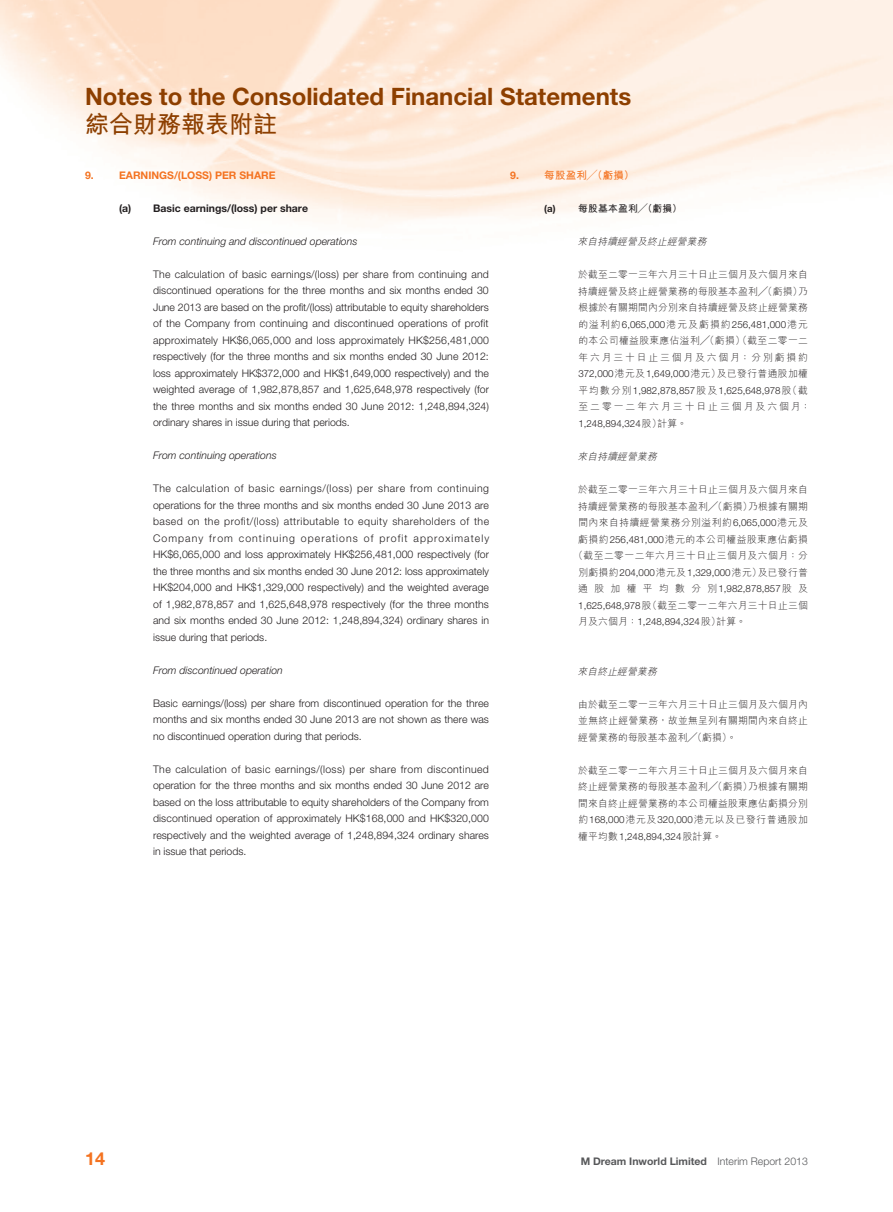
<style>
.page{position:relative;width:893px;height:1212px;background:#fff}
.page>*{position:absolute;margin:0;border:0;box-sizing:border-box;transform-origin:0 0}
.t1{font:700 24px "Helvetica Neue LT Std";color:#8d3f00}
.t2{font:700 24px "M Hei HK";color:#8d3f00}
.t3{font:700 18px "Helvetica Neue LT Std";color:#f47321}
.t4{font:300 10.5px/16.5px "Helvetica Neue LT Std";color:#231f20;text-align:justify}
.t5{font:italic 300 10.5px "Helvetica Neue LT Std";color:#231f20}
.t6{font:700 10.5px "Helvetica Neue LT Std";color:#57585a}
.t7{font:700 10.5px "Helvetica Neue LT Std";color:#231f20}
.t8{font:700 10.5px "Helvetica Neue LT Std";color:#f47321}
.t9{font:700 10.5px "M Hei HK";letter-spacing:.02em;color:#f47321}
.t10{font:300 9.75px/16.5px "M Hei HK";letter-spacing:.025em;color:#231f20;text-align:justify}
.t11{font:300 9.75px/16.5px "Helvetica Neue LT Std";color:#231f20}
.t12{font:300 9.75px/16.5px "M Hei HK";letter-spacing:.05em;color:#231f20;text-align:center}
.t13{font:300 9.75px/16.5px "M Hei HK";letter-spacing:.12em;color:#231f20}
.t14{font:italic 300 9.75px "M Hei HK";color:#231f20}
.t15{font:300 9.75px "M Hei HK";letter-spacing:.21em;color:#231f20}
.t16{font:700 9.75px "M Hei HK";letter-spacing:.02em;color:#231f20}
.s1{font-family:"Helvetica Neue LT Std"}
.s2{font-family:"M Hei HK"}
.s3{font-weight:300}
</style>
<div class="page">
<h1 class="t1" style="left:85px;top:82px;width:548px">Notes to the Consolidated Financial Statements</h1>
<h1 class="t2" style="left:85px;top:107px;width:193px">綜合財務報表附註</h1>
<p class="t8" style="left:85px;top:169px;width:10px">9.</p>
<p class="t8" style="left:119px;top:169px;width:158px">EARNINGS/(LOSS) PER SHARE</p>
<p class="t7" style="left:119px;top:202px;width:190px">(a) Basic earnings/(loss) per share</p>
<p class="t5" style="left:153px;top:235px;width:206px">From continuing and discontinued operations</p>
<p class="t4" style="left:153px;top:266px;width:337px">The calculation of basic earnings/(loss) per share from continuing and discontinued operations for the three months and six months ended 30<br>June 2013 are based on the profit/(loss) attributable to equity shareholders of the Company from continuing and discontinued operations of profit approximately HK$6,065,000 and loss approximately HK$256,481,000 respectively (for the three months and six months ended 30 June 2012: loss approximately HK$372,000 and HK$1,649,000 respectively) and the weighted average of 1,982,878,857 and 1,625,648,978 respectively (for the three months and six months ended 30 June 2012: 1,248,894,324) ordinary shares in issue during that periods.</p>
<p class="t5" style="left:153px;top:449px;width:125px">From continuing operations</p>
<p class="t4" style="left:153px;top:480px;width:338px">The calculation of basic earnings/(loss) per share from continuing operations for the three months and six months ended 30 June 2013 are based on the profit/(loss) attributable to equity shareholders of the Company from continuing operations of profit approximately HK$6,065,000 and loss approximately HK$256,481,000 respectively (for the three months and six months ended 30 June 2012: loss approximately HK$204,000 and HK$1,329,000 respectively) and the weighted average of 1,982,878,857 and 1,625,648,978 respectively (for the three months and six months ended 30 June 2012: 1,248,894,324) ordinary shares in issue during that periods.</p>
<p class="t5" style="left:153px;top:664px;width:131px">From discontinued operation</p>
<p class="t4" style="left:153px;top:695px;width:337px">Basic earnings/(loss) per share from discontinued operation for the three months and six months ended 30 June 2013 are not shown as there was no discontinued operation during that periods.</p>
<p class="t4" style="left:153px;top:761px;width:337px">The calculation of basic earnings/(loss) per share from discontinued operation for the three months and six months ended 30 June 2012 are based on the loss attributable to equity shareholders of the Company from discontinued operation of approximately HK$168,000 and HK$320,000 respectively and the weighted average of 1,248,894,324 ordinary shares in issue that periods.</p>
<p class="t8" style="left:510px;top:169px;width:10px">9.</p>
<p class="t9" style="left:544px;top:168px;width:92px">每股盈利╱（虧損）</p>
<p class="t16" style="left:544px;top:202px;width:139px"><span class="s1">(a)</span> 每股基本盈利╱（虧損）</p>
<p class="t14" style="left:577px;top:237px;width:133px">來自持續經營及終止經營業務</p>
<p class="t10" style="left:578px;top:266px;width:231px">於截至二零一三年六月三十日止三個月及六個月來自持續經營及終止經營業務的每股基本盈利╱（虧損）乃根據於有關期間內分別來自持續經營及終止經營業務</p>
<p class="t11" style="left:578px;top:316px;width:231px"><span class="s2">的溢利約</span>6,065,000<span class="s2">港元及虧損約</span>256,481,000<span class="s2">港元</span></p>
<p class="t13" style="left:578px;top:332px;width:231px">的本公司權益股東應佔溢利╱（虧損）（截至二零一二年六月三十日止三個月及六個月：分別虧損約</p>
<p class="t11" style="left:578px;top:366px;width:231px">372,000<span class="s2">港元及</span>1,649,000<span class="s2">港元）及已發行普通股加權平均數分別</span>1,982,878,857<span class="s2">股及</span>1,625,648,978<span class="s2">股（截</span></p>
<p class="t15" style="left:578px;top:402px;width:234px">至二零一二年六月三十日止三個月及六個月：</p>
<p class="t11" style="left:578px;top:415px;width:110px">1,248,894,324<span class="s2">股）計算。</span></p>
<p class="t14" style="left:577px;top:451px;width:83px">來自持續經營業務</p>
<p class="t12" style="left:573px;top:481px;width:236px">於截至二零一三年六月三十日止三個月及六個月來自持續經營業務的每股基本盈利╱（虧損）乃根據有關期間內來自持續經營業務分別溢利約<span class="s1">6,065,000</span>港元及虧損約<span class="s1">256,481,000</span>港元的本公司權益股東應佔虧損（截至二零一二年六月三十日止三個月及六個月：分</p>
<p class="t11" style="left:578px;top:564px;width:231px"><span class="s2">別虧損約</span>204,000<span class="s2">港元及</span>1,329,000<span class="s2">港元）及已發行普通 股 加 權 平 均 數 分 別</span>1,982,878,857<span class="s2">股 及</span></p>
<p class="t10" style="left:578px;top:596px;width:231px"><span class="s1">1,625,648,978</span>股（截至二零一二年六月三十日止三個</p>
<p class="t11" style="left:578px;top:613px;width:169px"><span class="s2">月及六個月：</span>1,248,894,324<span class="s2">股）計算。</span></p>
<p class="t14" style="left:577px;top:666px;width:83px">來自終止經營業務</p>
<p class="t10" style="left:578px;top:695px;width:231px">由於截至二零一三年六月三十日止三個月及六個月內並無終止經營業務，故並無呈列有關期間內來自終止經營業務的每股基本盈利╱（虧損）。</p>
<p class="t10" style="left:578px;top:761px;width:231px">於截至二零一二年六月三十日止三個月及六個月來自終止經營業務的每股基本盈利╱（虧損）乃根據有關期間來自終止經營業務的本公司權益股東應佔虧損分別約<span class="s1">168,000</span>港元及<span class="s1">320,000</span>港元以及已發行普通股加</p>
<p class="t11" style="left:578px;top:828px;width:145px"><span class="s2">權平均數</span>1,248,894,324<span class="s2">股計算。</span></p>
<h2 class="t3" style="left:85px;top:1148px;width:22px">14</h2>
<p class="t6" style="left:581px;top:1155px;width:229px">M Dream Inworld Limited <span class="s3">Interim Report 2013</span></p>
</div>
